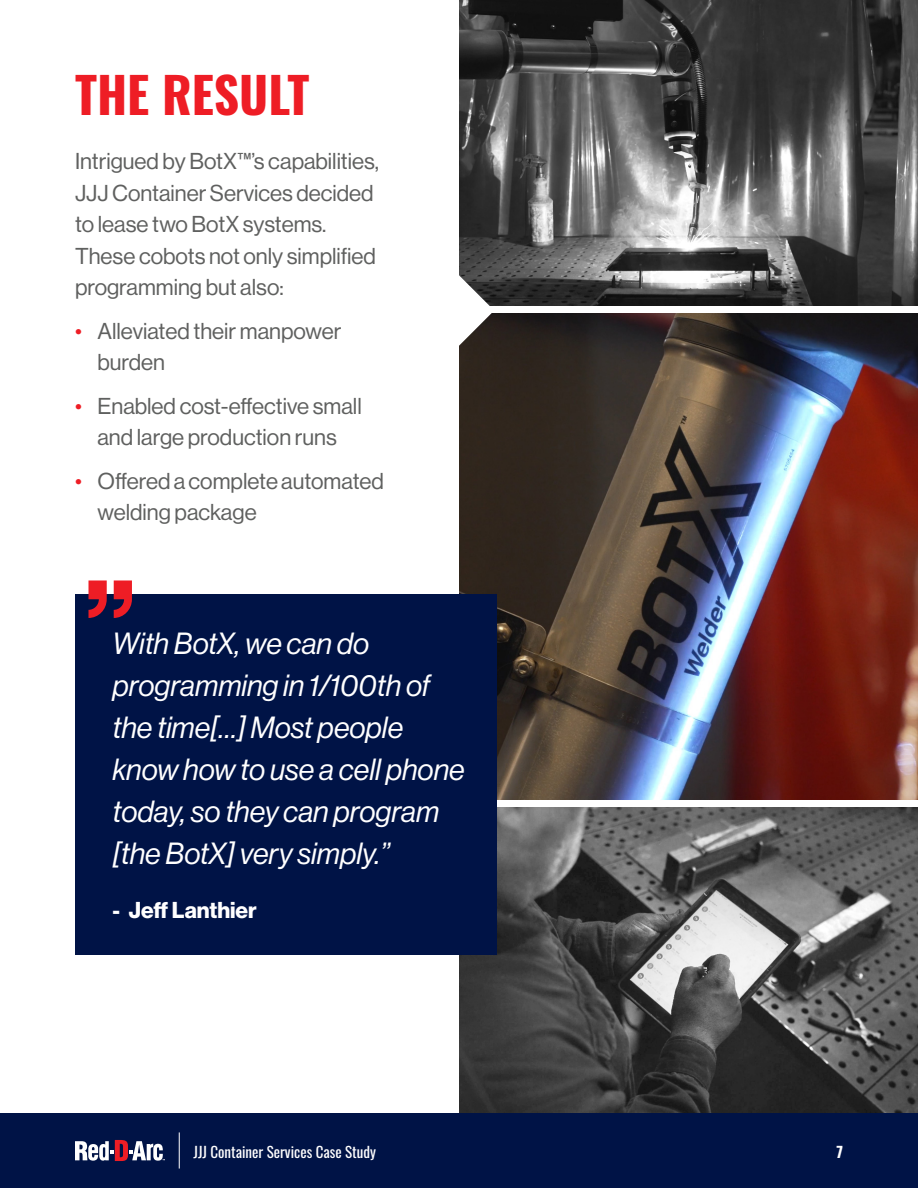
<style>
.page{position:relative;width:918px;height:1188px;background:#fff}
.page>*{position:absolute;margin:0;border:0;box-sizing:border-box;transform-origin:0 0}
.t1{font:700 49.5px "Oswald";color:#ee1d25}
.t2{font:30px/42px "N Haas Grotesk DS Pro 56 It";color:#fff}
.t3{font:22.5px/31.5px "N Haas Grotesk DS Pro 55 Rg";color:#5f605f}
.t4{font:22.5px "N Haas Grotesk DS Pro 75 Bd";color:#fff}
.t5{font:15px "Oswald";color:#fff}
.t6{font:700 15px "Oswald";color:#fff}
.s1{color:#ee1d25}
</style>
<div class="page">
<img style="left:459px;top:0;width:459px;height:306px">
<img style="left:459px;top:314px;width:459px;height:486px">
<img style="left:459px;top:807px;width:459px;height:306px">
<div style="left:75px;top:594px;width:421px;height:360px;background:#001346"></div>
<svg style="left:88px;top:580px;width:19px;height:38px"></svg>
<svg style="left:114px;top:580px;width:18px;height:38px"></svg>
<div style="left:0;top:1113px;width:918px;height:75px;background:#001346"></div>
<svg style="left:75px;top:1140px;width:90px;height:21px"></svg>
<hr style="left:179px;top:1132px;width:1px;height:37px;background:#fff">
<svg style="left:459px;top:273px;width:35px;height:75px"></svg>
<p class="t1" style="left:75px;top:69px;width:236px">THE RESULT</p>
<p class="t3" style="left:75px;top:146px;width:306px">Intrigued by BotX™’s capabilities,<br>JJJ Container Services decided to lease two BotX systems.<br>These cobots not only simplified programming but also:</p>
<p class="t3" style="left:98px;top:316px;width:246px;text-indent:-22px"><span class="s1">•</span> Alleviated their manpower burden</p>
<p class="t3" style="left:75px;top:391px;width:288px;text-align:center"><span class="s1">•</span> Enabled cost-effective small and large production runs</p>
<p class="t3" style="left:98px;top:466px;width:288px;text-indent:-22px"><span class="s1">•</span> Offered a complete automated welding package</p>
<p class="t2" style="left:112px;top:622px;width:354px">With BotX, we can do programming in 1/100th of the time[…] Most people know how to use a cell phone today, so they can program [the BotX] very simply.”</p>
<p class="t4" style="left:112px;top:897px;width:146px">- Jeff Lanthier</p>
<p class="t5" style="left:194px;top:1139px;width:184px">JJJ Container Services Case Study</p>
<p class="t6" style="left:836px;top:1144px;width:8px">7</p>
</div>
